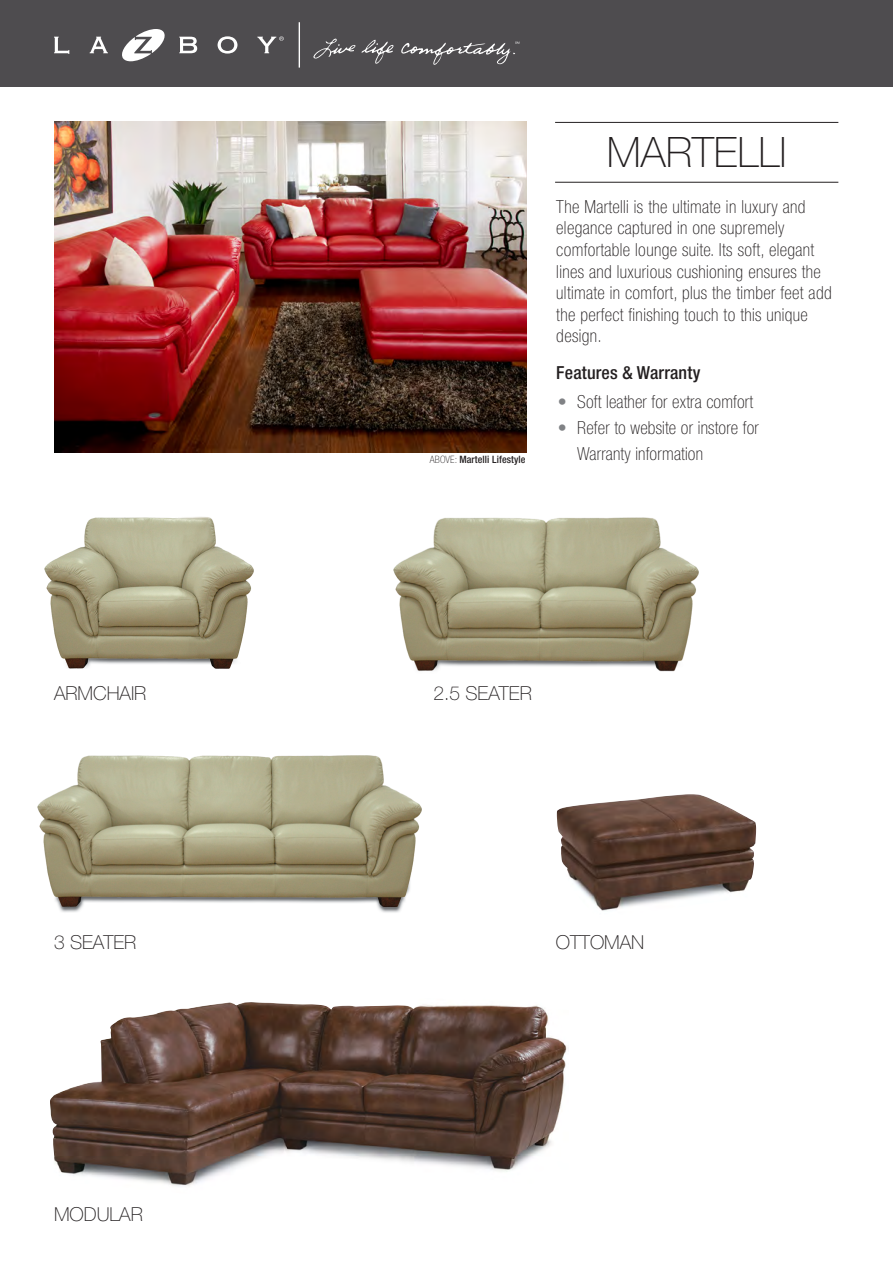
<style>
.page{position:relative;width:893px;height:1263px;background:#fff}
.page>*{position:absolute;margin:0;border:0;box-sizing:border-box;transform-origin:0 0}
.t1{font:100 42px "Helvetica Neue";color:#231f20}
.t2{font:100 19.2px "Helvetica Neue";color:#231f20}
.t3{font:100 condensed 18px/21.6px "Helvetica Neue";letter-spacing:.02em;color:#231f20}
.t4{font:500 condensed 18px "Helvetica Neue";letter-spacing:.01em;color:#231f20}
.t5{font:500 condensed 10.2px "Helvetica Neue";letter-spacing:.01em;color:#231f20}
.s1{color:#808285}
.s2{font-weight:100}
</style>
<div class="page">
<img style="left:44px;top:517px;width:209px;height:152px">
<img style="left:393px;top:517px;width:306px;height:155px">
<img style="left:38px;top:755px;width:384px;height:158px">
<img style="left:50px;top:1002px;width:517px;height:185px">
<img style="left:557px;top:794px;width:199px;height:117px">
<hr style="left:555px;top:122px;width:283px;height:1px;background:#231f20">
<hr style="left:555px;top:182px;width:283px;height:1px;background:#231f20">
<img style="left:54px;top:122px;width:472px;height:330px">
<div style="left:0;top:0;width:893px;height:86px;background:#4e4c4f"></div>
<svg style="left:122px;top:29px;width:43px;height:32px"></svg>
<svg style="left:54px;top:37px;width:15px;height:17px"></svg>
<svg style="left:90px;top:37px;width:18px;height:16px"></svg>
<svg style="left:179px;top:37px;width:18px;height:16px"></svg>
<svg style="left:218px;top:36px;width:19px;height:18px"></svg>
<svg style="left:257px;top:36px;width:27px;height:17px"></svg>
<hr style="left:299px;top:22px;width:1px;height:46px;background:#fff">
<svg style="left:313px;top:39px;width:80px;height:25px"></svg>
<svg style="left:401px;top:42px;width:118px;height:23px"></svg>
<p class="t2" style="left:54px;top:682px;width:94px">ARMCHAIR</p>
<p class="t2" style="left:54px;top:931px;width:84px">3 SEATER</p>
<p class="t2" style="left:54px;top:1204px;width:90px">MODULAR</p>
<h1 class="t1" style="left:607px;top:129px;width:181px">MARTELLI</h1>
<p class="t3" style="left:556px;top:195px;width:277px">The Martelli is the ultimate in luxury and elegance captured in one supremely comfortable lounge suite. Its soft, elegant lines and luxurious cushioning ensures the ultimate in comfort, plus the timber feet add the perfect finishing touch to this unique design.</p>
<p class="t4" style="left:556px;top:362px;width:146px">Features &amp; Warranty</p>
<p class="t3" style="left:558px;top:391px;width:197px"><span class="s1">•</span> Soft leather for extra comfort</p>
<p class="t3" style="left:558px;top:417px;width:203px"><span class="s1">•</span> Refer to website or instore for</p>
<p class="t5" style="left:430px;top:453px;width:97px"><span class="s2">ABOVE:</span> Martelli Lifestyle</p>
<p class="t3" style="left:577px;top:443px;width:127px">Warranty information</p>
<p class="t2" style="left:433px;top:682px;width:100px">2.5 SEATER</p>
<p class="t2" style="left:556px;top:931px;width:90px">OTTOMAN</p>
</div>
